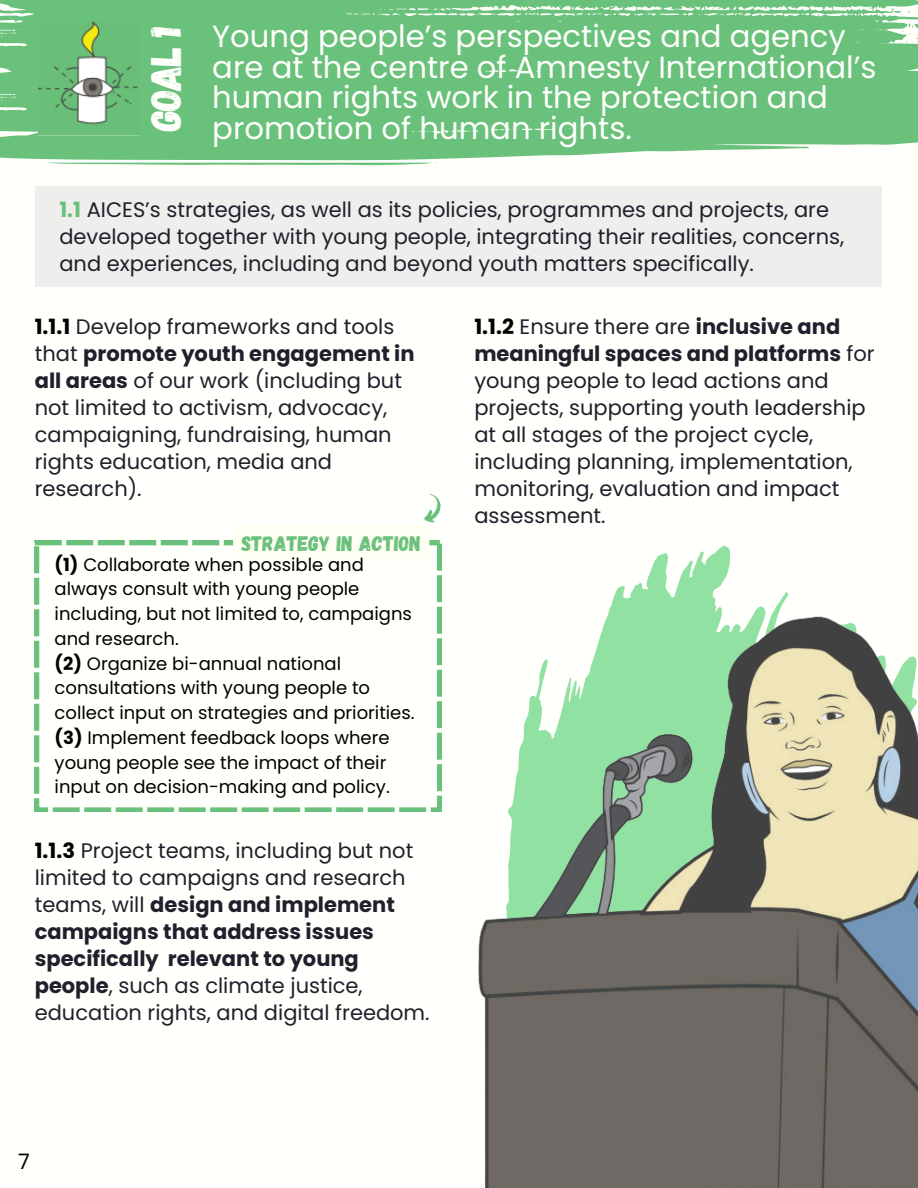
<style>
.page{position:relative;width:918px;height:1188px;background:#fffffb}
.page>*{position:absolute;margin:0;border:0;box-sizing:border-box;transform-origin:0 0}
.t1{font:42.6px "Gagalin";color:#fffffb}
.t2{font:30.75px/30.3px "Poppins";color:#fffffb}
.t3{font:21.3px "Poppins";color:#000}
.t4{font:21px/27px "Poppins";color:#201f2b}
.t5{font:21px "Gagalin";color:#6ac17c}
.t6{font:18px/24.8px "Poppins";color:#000}
.s1{font-weight:700;color:#6ac17c}
.s2{font-weight:700;color:#000}
.s3{font-weight:700}
</style>
<div class="page">
<svg style="left:0;top:0;width:918px;height:166px;fill:#6ac17c"></svg>
<img style="left:38px;top:21px;width:101px;height:115px">
<div style="left:35px;top:187px;width:847px;height:100px;background:#eeeeec"></div>
<svg style="left:35px;top:541px;width:406px;height:271px"></svg>
<svg style="left:613px;top:546px;width:175px;height:53px"></svg>
<img style="left:431px;top:599px;width:487px;height:589px">
<svg style="left:233px;top:494px;width:209px;height:66px"></svg>
<h4 class="t1" style="left:138px;top:131px;width:107px;rotate:-90deg">GOAL 1</h4>
<h2 class="t2" style="left:212px;top:22px;width:666px">Young people’s perspectives and agency are at the centre of Amnesty International’s human rights work in the protection and</h2>
<h2 class="t2" style="left:212px;top:113px;width:421px">promotion of human rights.</h2>
<h4 class="t4" style="left:59px;top:196px;width:786px"><span class="s1">1.1</span> AICES’s strategies, as well as its policies, programmes and projects, are developed together with young people, integrating their realities, concerns, and experiences, including and beyond youth matters specifically.</h4>
<p class="t4" style="left:35px;top:313px;width:381px"><span class="s2">1.1.1</span> Develop frameworks and tools that <span class="s3">promote youth engagement in all areas</span> of our work (including but not limited to activism, advocacy, campaigning, fundraising, human rights education, media and research).</p>
<h3 class="t5" style="left:241px;top:530px;width:181px">STRATEGY IN ACTION</h3>
<p class="t6" style="left:55px;top:552px;width:359px"><span class="s3">(1)</span> Collaborate when possible and always consult with young people including, but not limited to, campaigns and research.</p>
<p class="t6" style="left:55px;top:651px;width:362px"><span class="s3">(2)</span> Organize bi-annual national consultations with young people to collect input on strategies and priorities.</p>
<p class="t6" style="left:55px;top:725px;width:337px"><span class="s3">(3)</span> Implement feedback loops where young people see the impact of their input on decision-making and policy.</p>
<h4 class="t4" style="left:35px;top:837px;width:396px"><span class="s2">1.1.3</span> Project teams, including but not limited to campaigns and research teams, will <span class="s3">design and implement campaigns that address issues specifically relevant to young people</span>, such as climate justice, education rights, and digital freedom.</h4>
<p class="t4" style="left:474px;top:313px;width:402px"><span class="s2">1.1.2</span> Ensure there are <span class="s3">inclusive and meaningful spaces and platforms</span> for young people to lead actions and projects, supporting youth leadership at all stages of the project cycle, including planning, implementation, monitoring, evaluation and impact assessment.</p>
<p class="t3" style="left:18px;top:1147px;width:13px">7</p>
</div>
